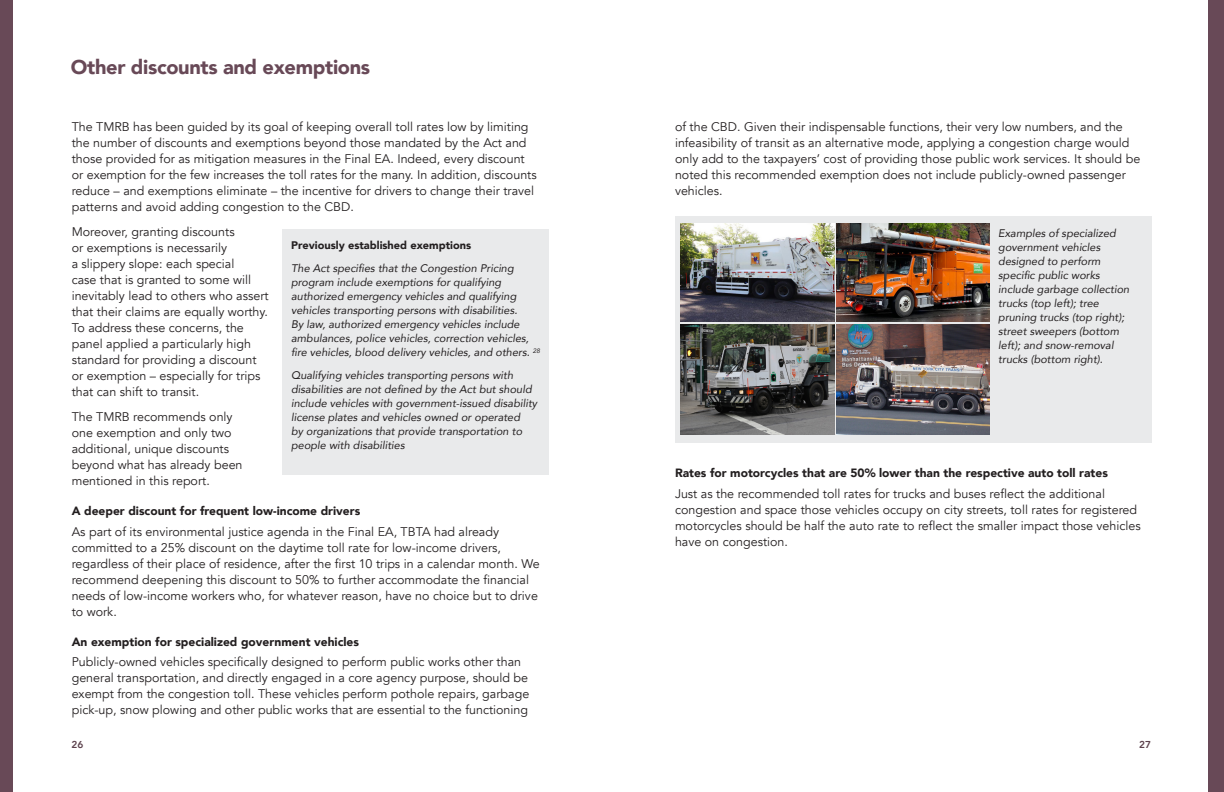
<style>
.page{position:relative;width:1224px;height:792px;background:#fff}
.page>*{position:absolute;margin:0;border:0;box-sizing:border-box;transform-origin:0 0}
.Small_header{font:900 20px "Avenir";letter-spacing:-.015em;color:#684957}
.copy{font:12.5px/16px "Avenir";color:#231f20}
.sub_sub_header{font:900 12px "Avenir";color:#231f20}
.caption{font:italic 11px/14px "Avenir";color:#231f20}
.caption-2{font:900 11px "Avenir";color:#231f20}
.t1{font:800 10px "Avenir";color:#5d424d}
</style>
<div class="page">
<div style="left:0;top:0;width:13px;height:792px;background:#684957"></div>
<div style="left:1209px;top:0;width:15px;height:792px;background:#684957"></div>
<div style="left:282px;top:229px;width:267px;height:246px;background:#e9eaeb"></div>
<div style="left:675px;top:216px;width:477px;height:227px;background:#e9eaeb"></div>
<img style="left:681px;top:224px;width:153px;height:97px">
<img style="left:837px;top:224px;width:153px;height:97px">
<img style="left:681px;top:324px;width:153px;height:111px">
<img style="left:837px;top:324px;width:153px;height:111px">
<p class="Small_header" style="left:71px;top:50px;width:301px">Other discounts and exemptions</p>
<p class="copy" style="left:72px;top:119px;width:467px">The TMRB has been guided by its goal of keeping overall toll rates low by limiting the number of discounts and exemptions beyond those mandated by the Act and those provided for as mitigation measures in the Final EA. Indeed, every discount or exemption for the few increases the toll rates for the many. In addition, discounts reduce – and exemptions eliminate – the incentive for drivers to change their travel patterns and avoid adding congestion to the CBD.</p>
<p class="copy" style="left:72px;top:224px;width:198px">Moreover, granting discounts<br>or exemptions is necessarily<br>a slippery slope: each special<br>case that is granted to some will inevitably lead to others who assert that their claims are equally worthy.<br>To address these concerns, the panel applied a particularly high standard for providing a discount or exemption – especially for trips that can shift to transit.</p>
<p class="copy" style="left:72px;top:409px;width:172px">The TMRB recommends only one exemption and only two additional, unique discounts beyond what has already been mentioned in this report.</p>
<p class="sub_sub_header" style="left:72px;top:501px;width:290px">A deeper discount for frequent low-income drivers</p>
<p class="copy" style="left:72px;top:524px;width:470px">As part of its environmental justice agenda in the Final EA, TBTA had already committed to a 25% discount on the daytime toll rate for low-income drivers, regardless of their place of residence, after the first 10 trips in a calendar month. We recommend deepening this discount to 50% to further accommodate the financial needs of low-income workers who, for whatever reason, have no choice but to drive to work.</p>
<p class="sub_sub_header" style="left:72px;top:631px;width:289px">An exemption for specialized government vehicles</p>
<p class="copy" style="left:72px;top:654px;width:459px">Publicly-owned vehicles specifically designed to perform public works other than general transportation, and directly engaged in a core agency purpose, should be exempt from the congestion toll. These vehicles perform pothole repairs, garbage pick-up, snow plowing and other public works that are essential to the functioning</p>
<p class="caption-2" style="left:291px;top:236px;width:181px">Previously established exemptions</p>
<p class="caption" style="left:291px;top:261px;width:250px">The Act specifies that the Congestion Pricing program include exemptions for qualifying authorized emergency vehicles and qualifying vehicles transporting persons with disabilities.<br>By law, authorized emergency vehicles include ambulances, police vehicles, correction vehicles, fire vehicles, blood delivery vehicles, and others. <sup>28</sup></p>
<p class="caption" style="left:291px;top:368px;width:247px">Qualifying vehicles transporting persons with disabilities are not defined by the Act but should include vehicles with government-issued disability license plates and vehicles owned or operated<br>by organizations that provide transportation to people with disabilities</p>
<p class="copy" style="left:675px;top:119px;width:467px">of the CBD. Given their indispensable functions, their very low numbers, and the infeasibility of transit as an alternative mode, applying a congestion charge would only add to the taxpayers’ cost of providing those public work services. It should be noted this recommended exemption does not include publicly-owned passenger vehicles.</p>
<p class="caption" style="left:998px;top:227px;width:133px">Examples of specialized government vehicles designed to perform specific public works include garbage collection trucks (top left); tree pruning trucks (top right); street sweepers (bottom left); and snow-removal trucks (bottom right).</p>
<p class="sub_sub_header" style="left:675px;top:463px;width:434px">Rates for motorcycles that are 50% lower than the respective auto toll rates</p>
<p class="copy" style="left:675px;top:486px;width:467px">Just as the recommended toll rates for trucks and buses reflect the additional congestion and space those vehicles occupy on city streets, toll rates for registered motorcycles should be half the auto rate to reflect the smaller impact those vehicles have on congestion.</p>
<p class="t1" style="left:72px;top:737px;width:13px">26</p>
<p class="t1" style="left:1139px;top:737px;width:13px">27</p>
</div>
